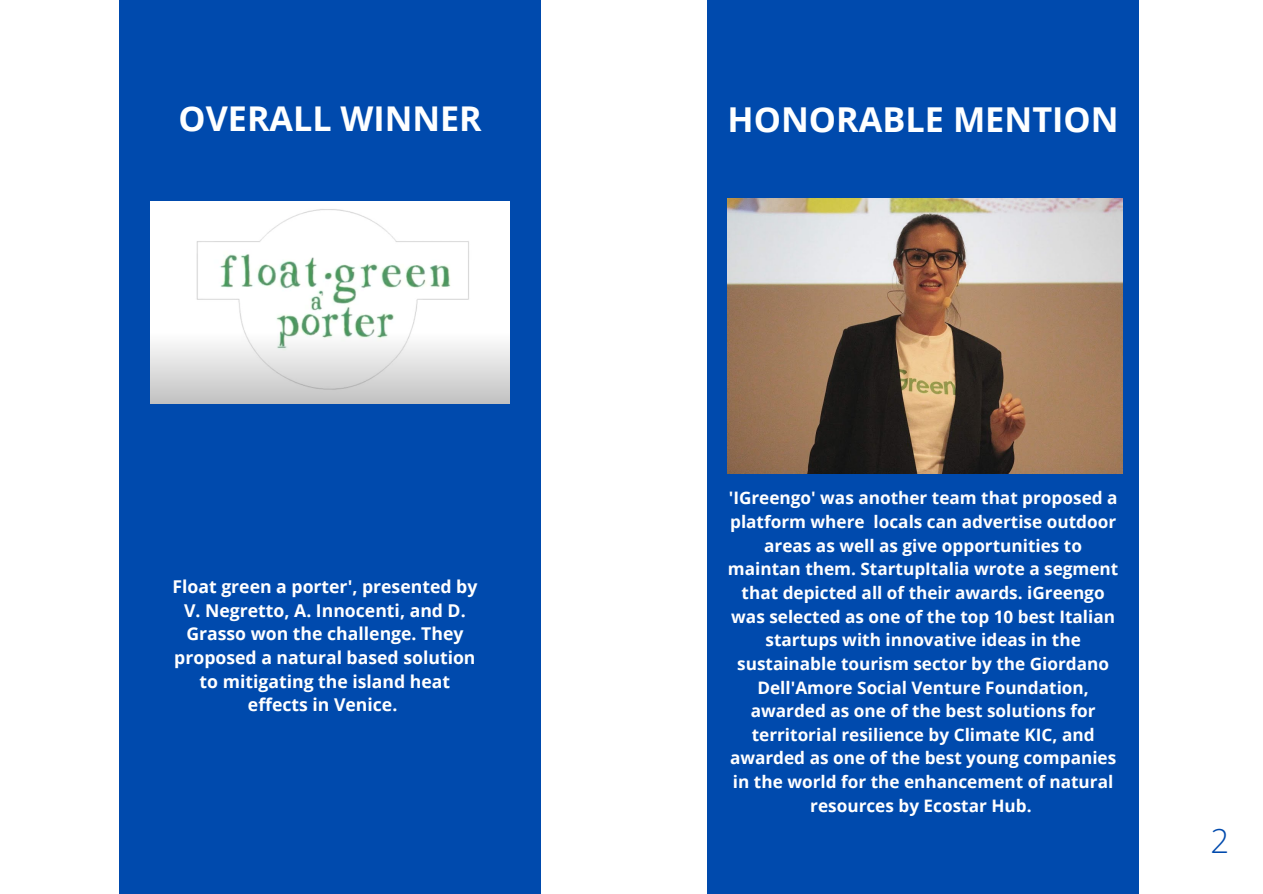
<style>
.page{position:relative;width:1263px;height:894px;background:#fff}
.page>*{position:absolute;margin:0;border:0;box-sizing:border-box;transform-origin:0 0}
.t1{font:700 34.2px "Open Sans";color:#feffff}
.t2{font:700 34.05px "Open Sans";color:#feffff}
.t3{font:300 33px "Open Sans";color:#004aad}
.t4{font:700 17.7px/23.5px "Open Sans";color:#fff;text-align:center}
.t5{font:700 17.25px/23.5px "Open Sans";color:#fff;text-align:center}
</style>
<div class="page">
<div style="left:119px;top:0;width:422px;height:431px;background:#004aad"></div>
<div style="left:119px;top:431px;width:422px;height:462px;background:#004aad"></div>
<img style="left:151px;top:202px;width:358px;height:201px">
<div style="left:707px;top:0;width:432px;height:893px;background:#004aad"></div>
<img style="left:728px;top:199px;width:394px;height:274px">
<h2 class="t2" style="left:179px;top:94px;width:305px">OVERALL WINNER</h2>
<p class="t4" style="left:172px;top:574px;width:306px">Float green a porter', presented by<br>V. Negretto, A. Innocenti, and D.<br>Grasso won the challenge. They proposed a natural based solution to mitigating the island heat effects in Venice.</p>
<h1 class="t1" style="left:728px;top:95px;width:393px">HONORABLE MENTION</h1>
<p class="t5" style="left:728px;top:486px;width:392px">'IGreengo' was another team that proposed a platform where locals can advertise outdoor areas as well as give opportunities to maintan them. StartupItalia wrote a segment that depicted all of their awards. iGreengo was selected as one of the top 10 best Italian startups with innovative ideas in the sustainable tourism sector by the Giordano Dell'Amore Social Venture Foundation, awarded as one of the best solutions for territorial resilience by Climate KIC, and awarded as one of the best young companies in the world for the enhancement of natural resources by Ecostar Hub.</p>
<h3 class="t3" style="left:1210px;top:817px;width:20px">2</h3>
</div>
